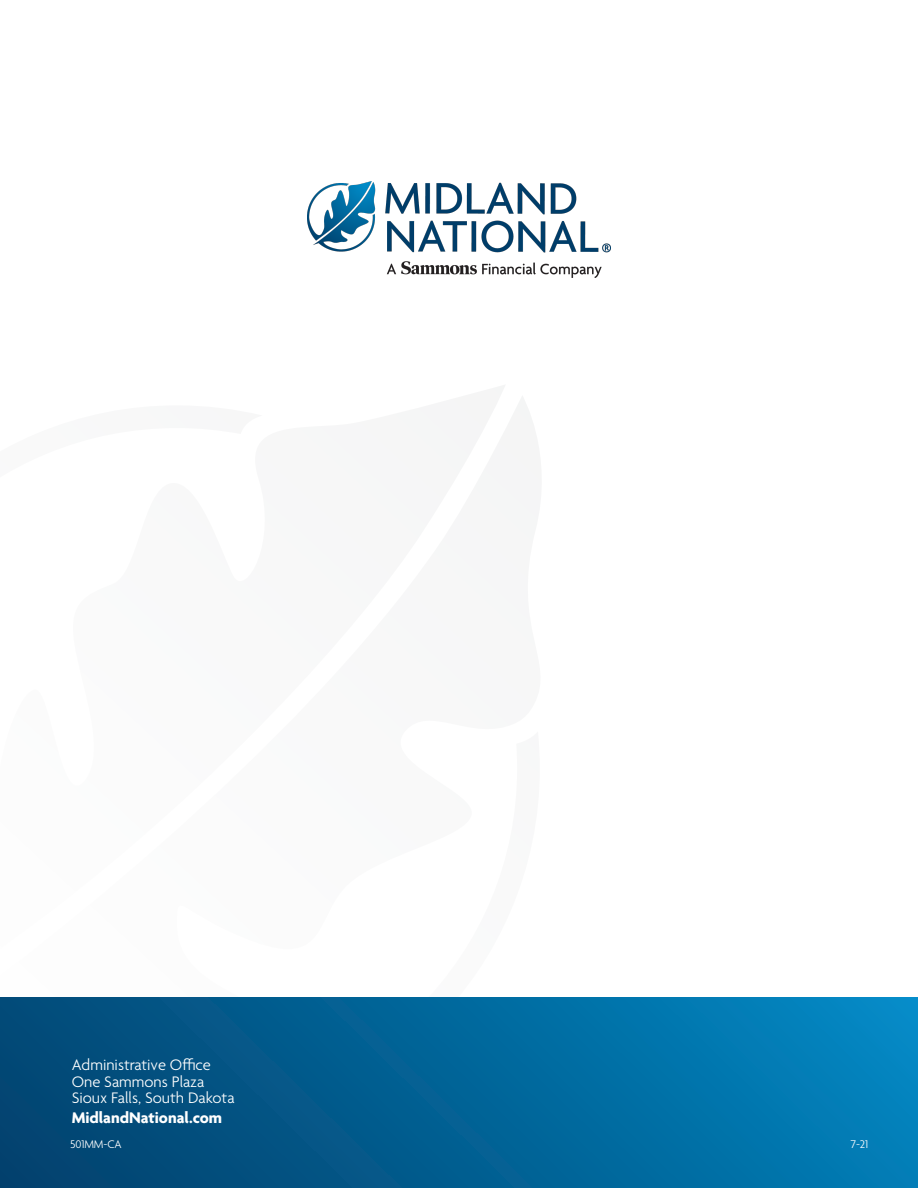
<style>
.page{position:relative;width:918px;height:1188px;background:#fff}
.page>*{position:absolute;margin:0;border:0;box-sizing:border-box;transform-origin:0 0}
.t1{font:700 16.65px "Agenda";color:#fff}
.t2{font:300 16.5px/16.5px "Agenda";color:#fff}
.t3{font:300 12px "Agenda";letter-spacing:-.01em;color:#fff}
</style>
<div class="page">
<div style="left:0;top:997px;width:918px;height:191px;background:linear-gradient(to right,#024470,#0184be)"></div>
<img style="left:308px;top:182px;width:302px;height:96px">
<p class="t2" style="left:72px;top:1058px;width:164px">Administrative Office<br>One Sammons Plaza<br>Sioux Falls, South Dakota</p>
<p class="t1" style="left:72px;top:1108px;width:152px">MidlandNational.com</p>
<p class="t3" style="left:70px;top:1138px;width:53px">501MM-CA</p>
<p class="t3" style="left:851px;top:1138px;width:19px">7-21</p>
</div>
